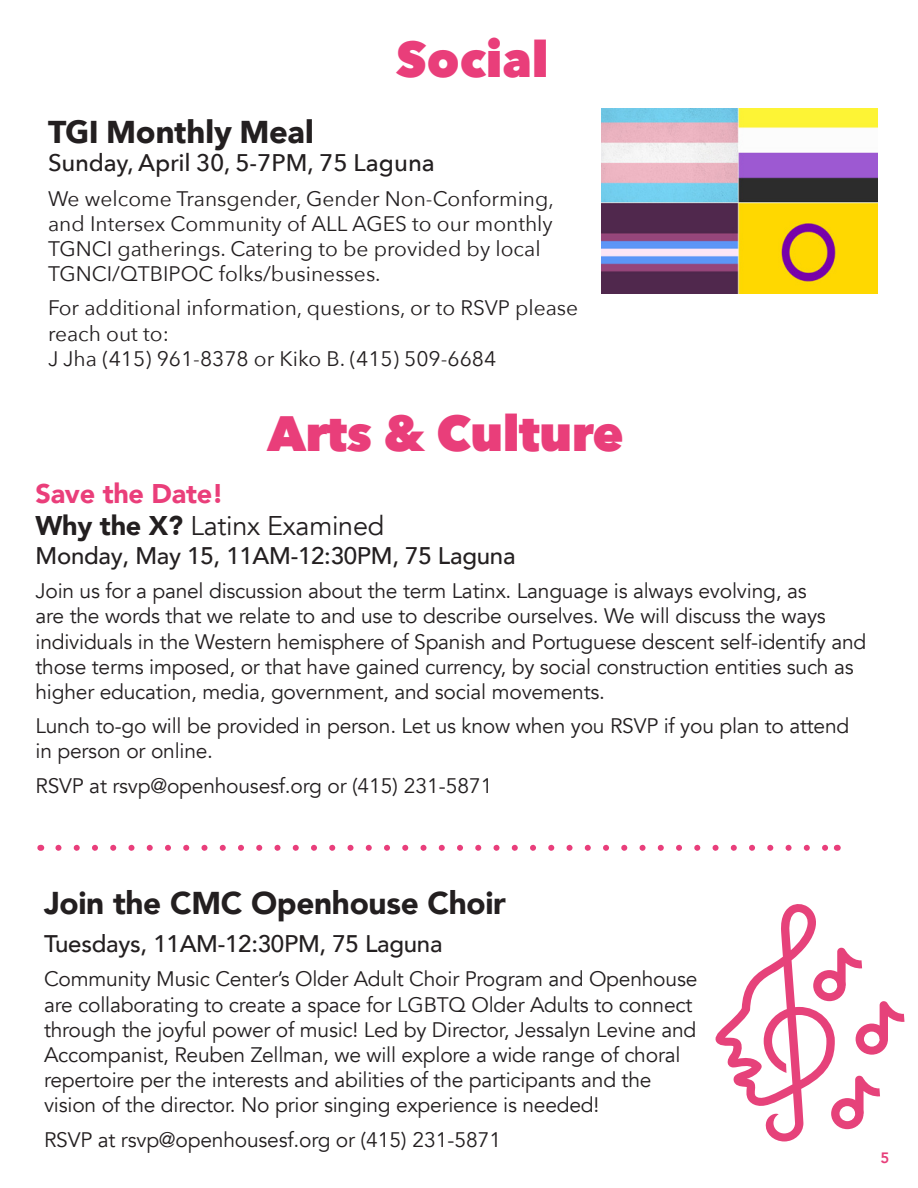
<style>
.page{position:relative;width:918px;height:1188px;background:#fff}
.page>*{position:absolute;margin:0;border:0;box-sizing:border-box;transform-origin:0 0}
.t1{font:800 49.5px "Avenir Next";letter-spacing:-.01em;color:#e93e7a}
.t2{font:900 31.5px "Avenir";letter-spacing:-.01em;color:#231f20}
.t3{font:700 31.5px "Avenir Next";letter-spacing:-.01em;color:#231f20}
.t4{font:27px/32.4px "Avenir";letter-spacing:-.01em;color:#231f20}
.t5{font:500 24px "Avenir";letter-spacing:-.01em;color:#231f20}
.t6{font:500 24px "Avenir Next";letter-spacing:-.01em;color:#231f20}
.t7{font:21px/25.2px "Avenir";letter-spacing:-.01em;color:#231f20}
.t8{font:21px/25.2px "Avenir Next";color:#231f20}
.t9{font:800 15px "Avenir";color:#e73e7a}
.s1{font-weight:900;color:#ea3e7a}
.s2{font-weight:900}
</style>
<div class="page">
<svg style="left:58px;top:845px;width:770px;height:6px"></svg>
<svg style="left:715px;top:904px;width:189px;height:237px"></svg>
<img style="left:602px;top:108px;width:275px;height:186px">
<h1 class="t1" style="left:396px;top:28px;width:154px">Social</h1>
<h2 class="t3" style="left:48px;top:104px;width:268px">TGI Monthly Meal</h2>
<p class="t6" style="left:48px;top:143px;width:388px">Sunday, April 30, 5-7PM, 75 Laguna</p>
<p class="t8" style="left:48px;top:185px;width:507px">We welcome Transgender, Gender Non-Conforming, and Intersex Community of ALL AGES to our monthly TGNCI gatherings. Catering to be provided by local TGNCI/QTBIPOC folks/businesses.</p>
<p class="t8" style="left:48px;top:295px;width:532px">For additional information, questions, or to RSVP please reach out to:<br>J Jha (415) 961-8378 or Kiko B. (415) 509-6684</p>
<h1 class="t1" style="left:268px;top:403px;width:358px">Arts &amp; Culture</h1>
<p class="t4" style="left:36px;top:478px;width:350px"><span class="s1">Save the Date!<br></span><span class="s2">Why the X?</span> Latinx Examined</p>
<p class="t5" style="left:36px;top:535px;width:481px">Monday, May 15, 11AM-12:30PM, 75 Laguna</p>
<p class="t7" style="left:36px;top:579px;width:832px">Join us for a panel discussion about the term Latinx. Language is always evolving, as<br>are the words that we relate to and use to describe ourselves. We will discuss the ways individuals in the Western hemisphere of Spanish and Portuguese descent self-identify and those terms imposed, or that have gained currency, by social construction entities such as higher education, media, government, and social movements.</p>
<p class="t7" style="left:36px;top:714px;width:815px">Lunch to-go will be provided in person. Let us know when you RSVP if you plan to attend in person or online.</p>
<p class="t7" style="left:36px;top:773px;width:459px">RSVP at rsvp@openhousesf.org or (415) 231-5871</p>
<h2 class="t2" style="left:44px;top:876px;width:464px">Join the CMC Openhouse Choir</h2>
<p class="t5" style="left:44px;top:923px;width:400px">Tuesdays, 11AM-12:30PM, 75 Laguna</p>
<p class="t7" style="left:44px;top:967px;width:655px">Community Music Center’s Older Adult Choir Program and Openhouse are collaborating to create a space for LGBTQ Older Adults to connect through the joyful power of music! Led by Director, Jessalyn Levine and Accompanist, Reuben Zellman, we will explore a wide range of choral repertoire per the interests and abilities of the participants and the vision of the director. No prior singing experience is needed!</p>
<p class="t7" style="left:44px;top:1127px;width:459px">RSVP at rsvp@openhousesf.org or (415) 231-5871</p>
<p class="t9" style="left:881px;top:1146px;width:10px">5</p>
</div>
